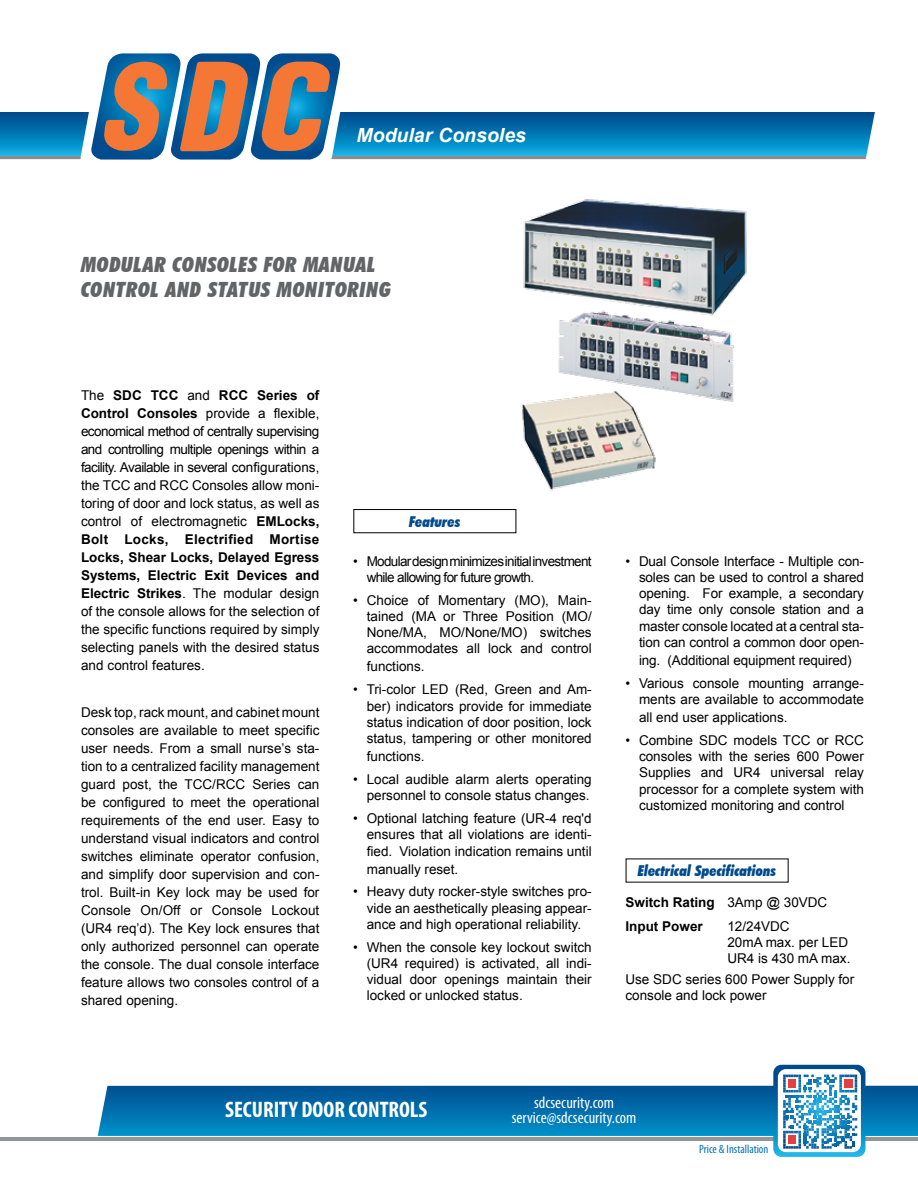
<style>
.page{position:relative;width:918px;height:1188px;background:#fff}
.page>*{position:absolute;margin:0;border:0;box-sizing:border-box;transform-origin:0 0}
.t1{font:700 condensed 22.5px "Myriad Pro";color:#fff}
.t2{font:italic 900 condensed 21px/25.2px "Futura BT";letter-spacing:.025em;color:#636466}
.t3{font:italic 700 19.5px "Arial";color:#fff}
.t4{font:condensed 16.5px/15.5px "Myriad Pro";color:#fff;text-align:center}
.t5{font:italic 900 condensed 15px "Futura BT";color:#004b8d}
.t6{font:13.5px/18px "Arial";color:#000;text-align:justify}
.t7{font:13.5px/16.2px "Arial";letter-spacing:-.05em;color:#000}
.t8{font:700 13.5px/24.3px "Arial";color:#000}
.t9{font:condensed 12px "Myriad Pro";color:#0072bc}
.s1{font-weight:700}
.s2{font-weight:400}
</style>
<div class="page">
<hr style="left:0;top:155px;width:877px;height:4px;background:#8a8c8e">
<svg style="left:0;top:112px;width:865px;height:44px;background:#047ab6"></svg>
<svg style="left:80px;top:53px;width:272px;height:107px"></svg>
<svg style="left:865px;top:112px;width:12px;height:48px"></svg>
<svg style="left:108px;top:1086px;width:810px;height:50px;background:#006fad"></svg>
<hr style="left:0;top:1137px;width:918px;height:4px;background:#939598">
<svg style="left:97px;top:1085px;width:11px;height:51px"></svg>
<div style="left:354px;top:509px;width:162px;height:24px;border:1px solid #000"></div>
<img style="left:522px;top:199px;width:225px;height:292px">
<svg style="left:773px;top:1065px;width:92px;height:92px"></svg>
<h3 class="t3" style="left:357px;top:122px;width:171px">Modular Consoles</h3>
<h2 class="t2" style="left:81px;top:251px;width:311px">MODULAR CONSOLES FOR MANUAL<br>CONTROL AND STATUS MONITORING</h2>
<p class="t6" style="left:81px;top:386px;width:240px">The <span class="s1">SDC TCC</span> and <span class="s1">RCC Series of Control Consoles</span> provide a flexible, economical method of centrally supervising and controlling multiple openings within a facility. Available in several configurations, the TCC and RCC Consoles allow moni&shy;toring of door and lock status, as well as control of electromagnetic <span class="s1">EMLocks, Bolt Locks, Electrified Mortise Locks, Shear Locks, Delayed Egress Systems, Electric Exit Devices and Electric Strikes</span>. The modular design of the console allows for the selection of the specific functions required by simply selecting panels with the desired status and control features.</p>
<p class="t6" style="left:81px;top:703px;width:240px">Desk top, rack mount, and cabinet mount consoles are available to meet specific user needs. From a small nurse’s sta&shy;tion to a centralized facility management guard post, the TCC/RCC Series can be configured to meet the operational requirements of the end user. Easy to understand visual indicators and control switches eliminate operator confusion, and simplify door supervision and con&shy;trol. Built-in Key lock may be used for Console On/Off or Console Lockout (UR4 req’d). The Key lock ensures that only authorized personnel can operate the console. The dual console interface feature allows two consoles control of a shared opening.</p>
<p class="t5" style="left:409px;top:512px;width:53px">Features</p>
<p class="t7" style="left:367px;top:553px;width:226px;text-indent:-14px">• Modular design minimizes initial investment while allowing for future growth.</p>
<p class="t6" style="left:367px;top:592px;width:227px;line-height:16.2px;text-indent:-14px">• Choice of Momentary (MO), Main&shy;tained (MA or Three Position (MO/ None/MA, MO/None/MO) switches accommodates all lock and control</p>
<p class="t6" style="left:367px;top:658px;width:59px">functions.</p>
<p class="t6" style="left:367px;top:682px;width:226px;line-height:16.2px;text-indent:-14px">• Tri-color LED (Red, Green and Am&shy;ber) indicators provide for immediate status indication of door position, lock status, tampering or other monitored</p>
<p class="t6" style="left:367px;top:747px;width:59px">functions.</p>
<p class="t6" style="left:353px;top:771px;width:240px;line-height:16.2px;text-align:right">• Local audible alarm alerts operating personnel to console status changes.</p>
<p class="t6" style="left:367px;top:810px;width:227px;line-height:16.2px;text-indent:-14px">• Optional latching feature (UR-4 req'd ensures that all violations are identi&shy;fied. Violation indication remains until</p>
<p class="t6" style="left:367px;top:860px;width:93px">manually reset.</p>
<p class="t6" style="left:367px;top:884px;width:227px;line-height:16.2px;text-indent:-14px">• Heavy duty rocker-style switches pro&shy;vide an aesthetically pleasing appear&shy;ance and high operational reliability.</p>
<p class="t6" style="left:367px;top:939px;width:227px;line-height:16.2px;text-indent:-14px">• When the console key lockout switch (UR4 required) is activated, all indi&shy;vidual door openings maintain their locked or unlocked status.</p>
<p class="t6" style="left:639px;top:553px;width:226px;line-height:16.2px;text-indent:-14px">• Dual Console Interface - Multiple con&shy;soles can be used to control a shared opening. For example, a secondary day time only console station and a master console located at a central sta&shy;tion can control a common door open-</p>
<p class="t6" style="left:639px;top:651px;width:214px">ing. (Additional equipment required)</p>
<p class="t6" style="left:626px;top:675px;width:240px;line-height:16.2px;text-align:right">• Various console mounting arrange&shy;ments are available to accommodate</p>
<p class="t6" style="left:639px;top:708px;width:150px">all end user applications.</p>
<p class="t6" style="left:639px;top:732px;width:227px;line-height:16.2px;text-indent:-14px">• Combine SDC models TCC or RCC consoles with the series 600 Power Supplies and UR4 universal relay processor for a complete system with customized monitoring and control</p>
<p class="t5" style="left:638px;top:862px;width:140px">Electrical Specifications</p>
<p class="t8" style="left:626px;top:890px;width:203px">Switch Rating <span class="s2">3Amp @ 30VDC<br></span>Input Power</p>
<p class="t6" style="left:727px;top:918px;width:125px;line-height:16.2px;text-align:left">12/24VDC<br>20mA max. per LED<br>UR4 is 430 mA max.</p>
<p class="t6" style="left:626px;top:971px;width:230px;line-height:16.2px">Use SDC series 600 Power Supply for console and lock power</p>
<h1 class="t1" style="left:225px;top:1096px;width:204px">SECURITY DOOR CONTROLS</h1>
<p class="t4" style="left:512px;top:1094px;width:126px">sdcsecurity.com service@sdcsecurity.com</p>
<p class="t9" style="left:699px;top:1142px;width:71px">Price &amp; Installation</p>
</div>
